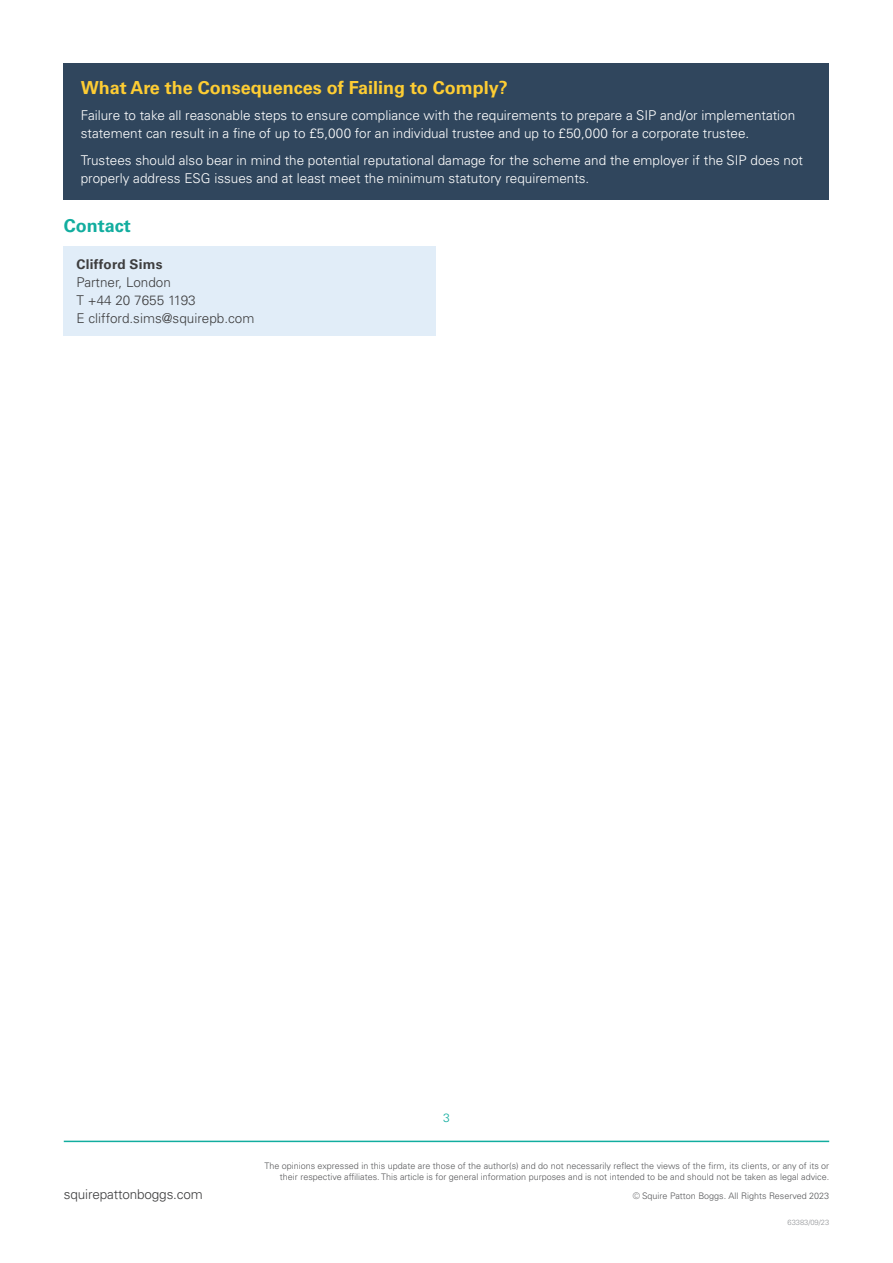
<style>
.page{position:relative;width:893px;height:1263px;background:#fff}
.page>*{position:absolute;margin:0;border:0;box-sizing:border-box;transform-origin:0 0}
.Body_head_yellow{font:700 18px "Univers LTCYR 65";color:#fecd33}
.Body_Main_Heading{font:700 18px "Univers LTCYR 65";color:#12ad9f}
.Body{font:300 13.5px/18px "Univers LTCYR 45";color:#fff}
.Contact{font:300 13.5px "Univers LTCYR 45";color:#3e3e3f}
.Contact-2{font:700 13.5px "Univers LTCYR 65";letter-spacing:.015em;color:#3e3e3f}
.t1{font:300 12px "Univers LTCYR 45";color:#12ad9f}
.t2{font:300 9px/10.8px "Univers LTCYR 45";color:#57585a;text-align:right}
.t3{font:300 7.5px "Univers LTCYR 45";color:#939598}
</style>
<div class="page">
<hr style="left:64px;top:1140px;width:765px;height:2px;background:#12ad9f">
<div style="left:64px;top:64px;width:765px;height:136px;background:#30465d"></div>
<div style="left:64px;top:247px;width:372px;height:89px;background:#e1edf8"></div>
<p class="Body_head_yellow" style="left:81px;top:75px;width:429px">What Are the Consequences of Failing to Comply?</p>
<p class="Body" style="left:81px;top:106px;width:716px">Failure to take all reasonable steps to ensure compliance with the requirements to prepare a SIP and/or implementation statement can result in a fine of up to £5,000 for an individual trustee and up to £50,000 for a corporate trustee.</p>
<p class="Body" style="left:81px;top:151px;width:724px">Trustees should also bear in mind the potential reputational damage for the scheme and the employer if the SIP does not properly address ESG issues and at least meet the minimum statutory requirements.</p>
<p class="Body_Main_Heading" style="left:64px;top:213px;width:69px">Contact</p>
<p class="Contact-2" style="left:77px;top:255px;width:87px">Clifford Sims</p>
<p class="Contact" style="left:77px;top:273px;width:96px">Partner, London</p>
<p class="Contact" style="left:77px;top:291px;width:121px">T +44 20 7655 1193</p>
<p class="Contact" style="left:77px;top:309px;width:179px">E clifford.sims@squirepb.com</p>
<p class="Contact" style="left:64px;top:1185px;width:141px">squirepattonboggs.com</p>
<p class="t1" style="left:443px;top:1110px;width:8px">3</p>
<p class="t2" style="left:265px;top:1160px;width:566px">The opinions expressed in this update are those of the author(s) and do not necessarily reflect the views of the firm, its clients, or any of its or their respective affiliates. This article is for general information purposes and is not intended to be and should not be taken as legal advice.</p>
<p class="t2" style="left:633px;top:1190px;width:198px">© Squire Patton Boggs. All Rights Reserved 2023</p>
<p class="t3" style="left:787px;top:1217px;width:43px">63383/09/23</p>
</div>
